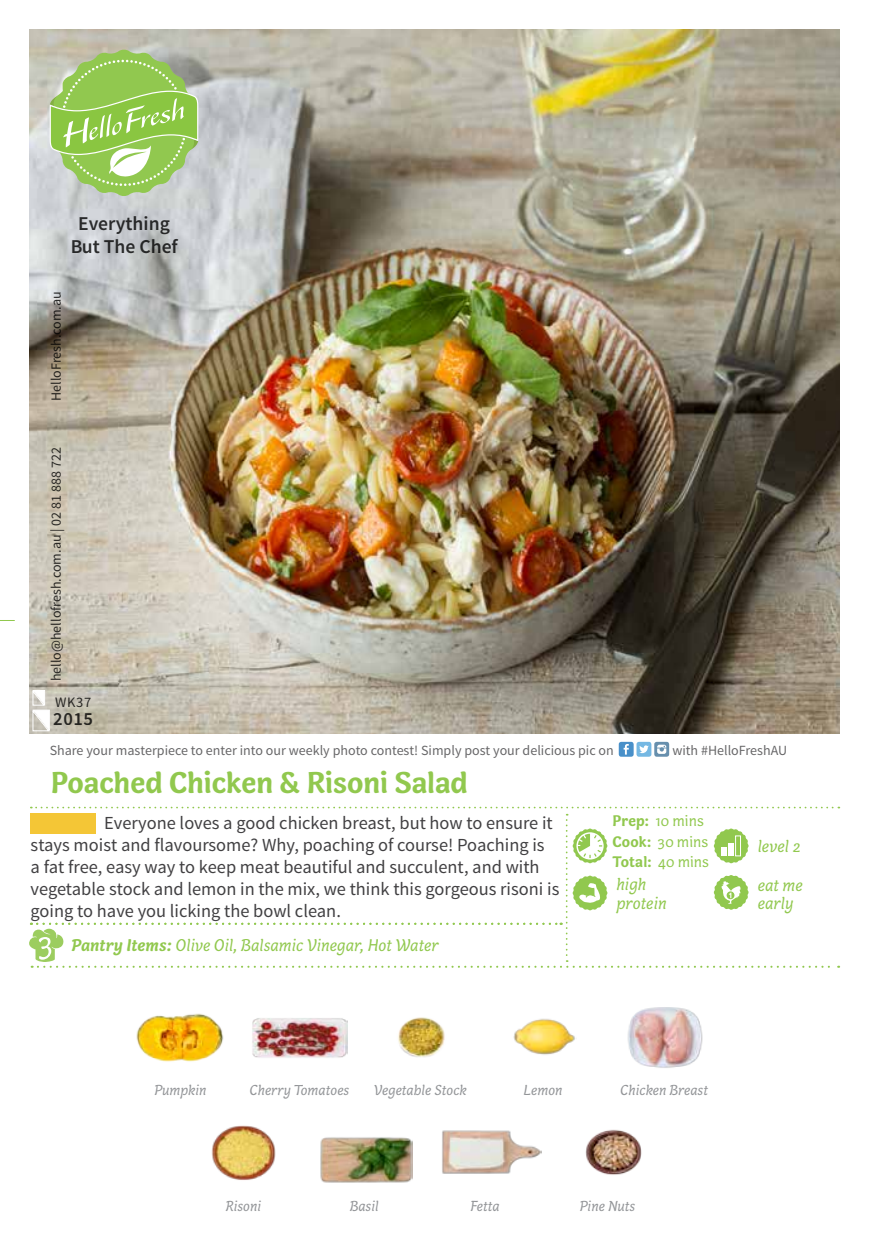
<style>
.page{position:relative;width:869px;height:1241px;background:#fff}
.page>*{position:absolute;margin:0;border:0;box-sizing:border-box;transform-origin:0 0}
.t1{font:700 30.97px "Capucine Basic";letter-spacing:-.005em;color:#91c84e}
.t2{font:600 19.6px/23.4px "Source Sans Pro";color:#000;text-align:center}
.t3{font:600 18.55px "Source Sans Pro";color:#000}
.t4{font:18.38px/22.1px "Source Sans Pro";color:#414042}
.t5{font:italic 17.5px/18.6px "Capucine Basic";color:#91c84e}
.t6{font:15.75px/20.5px "Capucine Basic";color:#91c84e}
.t7{font:italic 14.88px "Capucine Basic";color:#939598}
.t8{font:14.53px "Source Sans Pro";color:#000}
.t9{font:14px "Source Sans Pro";color:#414042}
.t10{font:14px "Source Sans Pro";color:#000}
.s1{font-weight:700}
</style>
<div class="page">
<svg style="left:0;top:620px;width:14px;height:1px"></svg>
<svg style="left:618px;top:741px;width:15px;height:15px"></svg>
<svg style="left:623px;top:743px;width:5px;height:11px"></svg>
<svg style="left:654px;top:741px;width:14px;height:15px"></svg>
<svg style="left:656px;top:744px;width:10px;height:9px"></svg>
<div style="left:636px;top:741px;width:15px;height:15px;background:#75b8e3;border-radius:2px"></div>
<svg style="left:639px;top:745px;width:9px;height:8px"></svg>
<img style="left:30px;top:30px;width:808px;height:703px">
<img style="left:136px;top:1013px;width:88px;height:49px">
<img style="left:398px;top:1017px;width:47px;height:40px">
<img style="left:513px;top:1018px;width:62px;height:37px">
<img style="left:320px;top:1137px;width:92px;height:46px">
<img style="left:252px;top:1018px;width:95px;height:40px">
<img style="left:627px;top:1007px;width:76px;height:61px">
<img style="left:442px;top:1130px;width:99px;height:44px">
<img style="left:585px;top:1129px;width:57px;height:46px">
<img style="left:211px;top:1125px;width:65px;height:55px">
<svg style="left:32px;top:689px;width:18px;height:43px"></svg>
<svg style="left:29px;top:806px;width:810px;height:161px"></svg>
<svg style="left:50px;top:50px;width:148px;height:146px;background:#a6cc78"></svg>
<p class="t2" style="left:70px;top:212px;width:109px">Everything<br>But The Chef</p>
<p class="t10" style="left:47px;top:401px;width:111px;rotate:-90deg">HelloFresh.com.au</p>
<p class="t10" style="left:47px;top:681px;width:235px;rotate:-90deg">hello@hellofresh.com.au | 02 81 888 722</p>
<p class="t8" style="left:55px;top:693px;width:38px">WK37</p>
<p class="t3" style="left:53px;top:706px;width:41px">2015</p>
<p class="t9" style="left:50px;top:742px;width:565px">Share your masterpiece to enter into our weekly photo contest! Simply post your delicious pic on</p>
<p class="t9" style="left:672px;top:742px;width:116px">with #HelloFreshAU</p>
<h1 class="t1" style="left:51px;top:759px;width:418px">Poached Chicken &amp; Risoni Salad</h1>
<p class="t4" style="left:31px;top:812px;width:530px;text-indent:74px">Everyone loves a good chicken breast, but how to ensure it stays moist and flavoursome? Why, poaching of course! Poaching is<br>a fat free, easy way to keep meat beautiful and succulent, and with vegetable stock and lemon in the mix, we think this gorgeous risoni is going to have you licking the bowl clean.</p>
<p class="t5" style="left:71px;top:936px;width:369px"><span class="s1">Pantry Items:</span> Olive Oil, Balsamic Vinegar, Hot Water</p>
<p class="t6" style="left:612px;top:809px;width:98px"><span class="s1">Prep:</span> 10 mins<br><span class="s1">Cook:</span> 30 mins<br><span class="s1">Total:</span> 40 mins</p>
<p class="t5" style="left:616px;top:876px;width:52px">high protein</p>
<p class="t5" style="left:757px;top:876px;width:47px">eat me early</p>
<p class="t5" style="left:757px;top:838px;width:44px">level 2</p>
<p class="t7" style="left:249px;top:1079px;width:101px">Cherry Tomatoes</p>
<p class="t7" style="left:620px;top:1079px;width:89px">Chicken Breast</p>
<p class="t7" style="left:154px;top:1079px;width:54px">Pumpkin</p>
<p class="t7" style="left:374px;top:1079px;width:95px">Vegetable Stock</p>
<p class="t7" style="left:523px;top:1079px;width:40px">Lemon</p>
<p class="t7" style="left:225px;top:1195px;width:37px">Risoni</p>
<p class="t7" style="left:470px;top:1195px;width:31px">Fetta</p>
<p class="t7" style="left:579px;top:1195px;width:57px">Pine Nuts</p>
<p class="t7" style="left:350px;top:1195px;width:31px">Basil</p>
</div>
